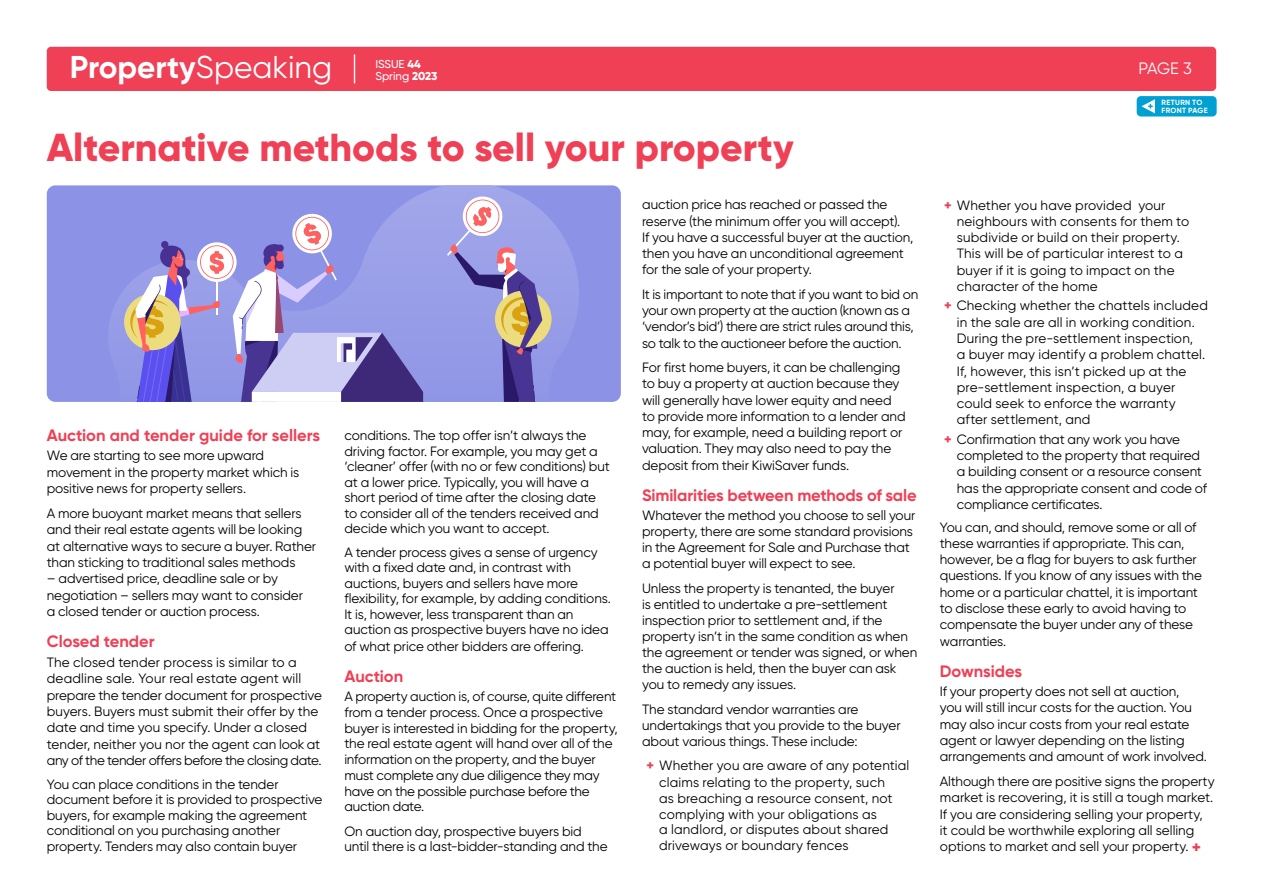
<style>
.page{position:relative;width:1263px;height:893px;background:#fff}
.page>*{position:absolute;margin:0;border:0;box-sizing:border-box;transform-origin:0 0}
.t1{font:800 39px "Gilroy";color:#ef4056}
.t2{font:700 31.5px "Gilroy";color:#fff}
.t3{font:700 16.5px "Gilroy";letter-spacing:-.005em;color:#ef4056}
.t4{font:16.5px "Gilroy";color:#fff}
.t5{font:13.5px/16.4px "Gilroy";letter-spacing:-.005em;color:#000}
.t6{font:13.5px/16.4px "Gilroy";letter-spacing:.015em;color:#000}
.t7{font:500 11.4px/12.5px "Gilroy";color:#fff}
.t8{font:700 7.5px/7.5px "Gilroy";letter-spacing:.035em;color:#fff}
.s1{font-weight:400}
.s2{font-weight:800}
.s3{font-weight:800;color:#ef4056}
.s4{font-weight:800;font-size:16.5px;color:#ef4056}
</style>
<div class="page">
<div style="left:47px;top:47px;width:1169px;height:44px;background:#ef4056;border-radius:4px"></div>
<svg style="left:354px;top:55px;width:1px;height:28px"></svg>
<div style="left:1137px;top:96px;width:79px;height:21px;background:#00a0d2;border-radius:4px"></div>
<svg style="left:1141px;top:99px;width:14px;height:14px"></svg>
<div style="left:47px;top:185px;width:574px;height:217px;background:#8c92e5"></div>
<svg style="left:99px;top:185px;width:487px;height:217px;background:#9197e6"></svg>
<svg style="left:124px;top:211px;width:299px;height:191px;background:#9e99d6"></svg>
<svg style="left:447px;top:194px;width:105px;height:208px;background:#9993ca"></svg>
<h2 class="t2" style="left:70px;top:48px;width:264px">Property<span class="s1">Speaking</span></h2>
<p class="t4" style="left:1138px;top:58px;width:55px">PAGE 3</p>
<p class="t7" style="left:375px;top:57px;width:64px">ISSUE <span class="s2">44<br></span>Spring <span class="s2">2023</span></p>
<h1 class="t1" style="left:47px;top:123px;width:748px">Alternative methods to sell your property</h1>
<p class="t3" style="left:47px;top:425px;width:275px">Auction and tender guide for sellers</p>
<p class="t5" style="left:47px;top:447px;width:254px">We are starting to see more upward movement in the property market which is positive news for property sellers.</p>
<p class="t5" style="left:47px;top:505px;width:271px">A more buoyant market means that sellers and their real estate agents will be looking at alternative ways to secure a buyer. Rather than sticking to traditional sales methods</p>
<p class="t5" style="left:47px;top:570px;width:258px">– advertised price, deadline sale or by negotiation – sellers may want to consider a closed tender or auction process.</p>
<p class="t3" style="left:47px;top:631px;width:109px">Closed tender</p>
<p class="t5" style="left:47px;top:654px;width:277px">The closed tender process is similar to a deadline sale. Your real estate agent will prepare the tender document for prospective buyers. Buyers must submit their offer by the date and time you specify. Under a closed tender, neither you nor the agent can look at any of the tender offers before the closing date.</p>
<p class="t5" style="left:47px;top:776px;width:277px;line-height:15.5px">You can place conditions in the tender document before it is provided to prospective buyers, for example making the agreement conditional on you purchasing another property. Tenders may also contain buyer</p>
<p class="t5" style="left:344px;top:428px;width:267px;line-height:15.5px">conditions. The top offer isn’t always the driving factor. For example, you may get a ‘cleaner’ offer (with no or few conditions) but at a lower price. Typically, you will have a short period of time after the closing date to consider all of the tenders received and decide which you want to accept.</p>
<p class="t5" style="left:344px;top:544px;width:268px;line-height:15.6px">A tender process gives a sense of urgency with a fixed date and, in contrast with auctions, buyers and sellers have more flexibility, for example, by adding conditions.<br>It is, however, less transparent than an auction as prospective buyers have no idea of what price other bidders are offering.</p>
<p class="t3" style="left:344px;top:666px;width:60px">Auction</p>
<p class="t5" style="left:344px;top:688px;width:275px;line-height:15.8px">A property auction is, of course, quite different from a tender process. Once a prospective buyer is interested in bidding for the property, the real estate agent will hand over all of the information on the property, and the buyer must complete any due diligence they may have on the possible purchase before the auction date.</p>
<p class="t5" style="left:344px;top:823px;width:265px;line-height:15.8px">On auction day, prospective buyers bid until there is a last-bidder-standing and the</p>
<p class="t5" style="left:642px;top:196px;width:273px">auction price has reached or passed the reserve (the minimum offer you will accept).<br>If you have a successful buyer at the auction, then you have an unconditional agreement for the sale of your property.</p>
<p class="t5" style="left:642px;top:286px;width:278px">It is important to note that if you want to bid on your own property at the auction (known as a ‘vendor’s bid’) there are strict rules around this, so talk to the auctioneer before the auction.</p>
<p class="t5" style="left:642px;top:359px;width:265px">For first home buyers, it can be challenging to buy a property at auction because they will generally have lower equity and need to provide more information to a lender and may, for example, need a building report or valuation. They may also need to pay the deposit from their KiwiSaver funds.</p>
<p class="t3" style="left:642px;top:485px;width:276px">Similarities between methods of sale</p>
<p class="t5" style="left:642px;top:507px;width:275px">Whatever the method you choose to sell your property, there are some standard provisions in the Agreement for Sale and Purchase that a potential buyer will expect to see.</p>
<p class="t5" style="left:642px;top:580px;width:277px">Unless the property is tenanted, the buyer<br>is entitled to undertake a pre-settlement inspection prior to settlement and, if the property isn’t in the same condition as when the agreement or tender was signed, or when the auction is held, then the buyer can ask you to remedy any issues.</p>
<p class="t5" style="left:642px;top:701px;width:260px">The standard vendor warranties are undertakings that you provide to the buyer about various things. These include:</p>
<p class="t6" style="left:659px;top:758px;width:252px;line-height:15.9px;text-indent:-13px"><span class="s3">+</span> Whether you are aware of any potential claims relating to the property, such<br>as breaching a resource consent, not complying with your obligations as<br>a landlord, or disputes about shared driveways or boundary fences</p>
<p class="t8" style="left:1161px;top:99px;width:48px">RETURN TO<br>FRONT PAGE</p>
<p class="t6" style="left:957px;top:196px;width:234px;text-indent:-13px"><span class="s3">+</span> Whether you have provided your neighbours with consents for them to subdivide or build on their property.<br>This will be of particular interest to a buyer if it is going to impact on the character of the home</p>
<p class="t6" style="left:957px;top:297px;width:253px;text-indent:-13px"><span class="s3">+</span> Checking whether the chattels included in the sale are all in working condition.<br>During the pre-settlement inspection,<br>a buyer may identify a problem chattel.<br>If, however, this isn’t picked up at the pre-settlement inspection, a buyer could seek to enforce the warranty after settlement, and</p>
<p class="t5" style="left:957px;top:431px;width:252px;text-indent:-13px"><span class="s3">+</span> Confirmation that any work you have completed to the property that required a building consent or a resource consent has the appropriate consent and code of compliance certificates.</p>
<p class="t5" style="left:940px;top:519px;width:264px">You can, and should, remove some or all of these warranties if appropriate. This can, however, be a flag for buyers to ask further questions. If you know of any issues with the home or a particular chattel, it is important to disclose these early to avoid having to compensate the buyer under any of these warranties.</p>
<p class="t3" style="left:940px;top:660px;width:84px">Downsides</p>
<p class="t5" style="left:940px;top:683px;width:269px">If your property does not sell at auction,<br>you will still incur costs for the auction. You may also incur costs from your real estate agent or lawyer depending on the listing arrangements and amount of work involved.</p>
<p class="t5" style="left:940px;top:773px;width:276px">Although there are positive signs the property market is recovering, it is still a tough market.<br>If you are considering selling your property,<br>it could be worthwhile exploring all selling options to market and sell your property. <span class="s4">+</span></p>
</div>
